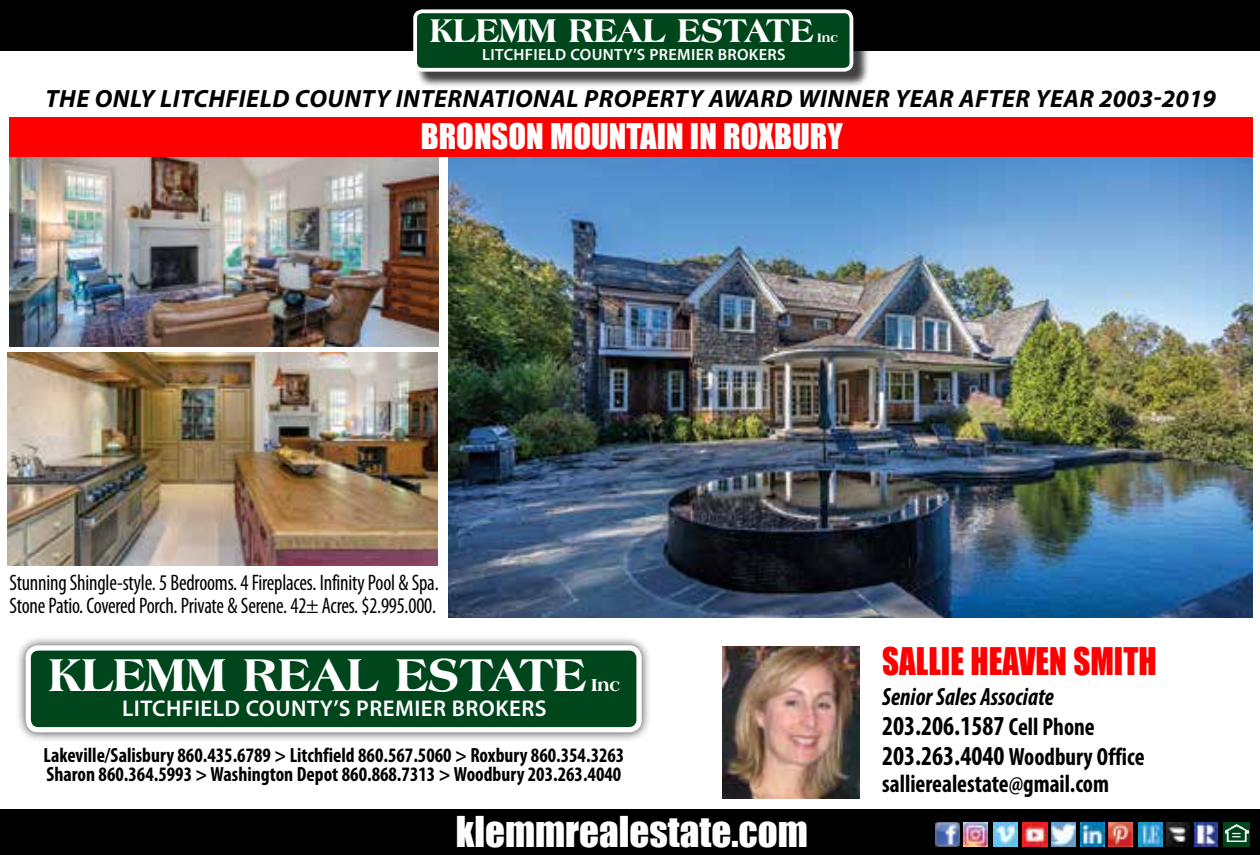
<style>
.page{position:relative;width:1260px;height:855px;background:#fff}
.page>*{position:absolute;margin:0;border:0;box-sizing:border-box;transform-origin:0 0}
.t1{font:800 48.75px "Americana BT";color:#fff;scale:.95 1}
.t2{font:39px "Impact";color:#fff}
.t3{font:35px "Impact";color:#f00;scale:.94 1}
.t4{font:800 35px "Americana BT";color:#fff;scale:.95 1}
.t5{font:32.5px "Impact";color:#fff}
.t6{font:700 condensed 27.5px "Myriad Pro";color:#000;scale:.94 1}
.t7{font:italic 700 25px "Myriad Pro";letter-spacing:.02em;color:#000}
.t8{font:700 condensed 25px/27.5px "Myriad Pro";color:#000;scale:.94 1}
.t9{font:italic 700 condensed 25px "Myriad Pro";color:#000;scale:.94 1}
.t10{font:600 22.75px "Myriad Pro";letter-spacing:.02em;color:#fff}
.t11{font:condensed 22.5px/23.8px "Myriad Pro";letter-spacing:-.01em;color:#000;scale:.93 1}
.t12{font:700 condensed 20.5px/18.5px "Myriad Pro";color:#000;scale:.96 1}
.t13{font:800 18.25px "Americana BT";color:#fff}
.t14{font:600 16.25px "Myriad Pro";letter-spacing:.02em;color:#fff}
.t15{font:800 13px "Americana BT";color:#fff}
.s1{font-size:25px}
.s2{font-size:27.5px}
</style>
<div class="page">
<div style="left:0;top:0;width:1260px;height:51px;background:#000"></div>
<div style="left:416px;top:12px;width:453px;height:76px;background:#000;opacity:.75"></div>
<div style="left:415px;top:11px;width:436px;height:59px;background:#00461c;border-radius:7px"></div>
<div style="left:413px;top:9px;width:440px;height:63px;border:4px solid #fff;border-radius:7px"></div>
<div style="left:0;top:810px;width:1260px;height:45px;background:#000"></div>
<img style="left:448px;top:157px;width:804px;height:461px">
<img style="left:7px;top:352px;width:430px;height:214px">
<img style="left:9px;top:157px;width:429px;height:190px">
<div style="left:9px;top:117px;width:1244px;height:40px;background:#f00"></div>
<img style="left:936px;top:823px;width:23px;height:24px">
<img style="left:964px;top:823px;width:24px;height:23px">
<img style="left:994px;top:823px;width:24px;height:23px">
<img style="left:1138px;top:823px;width:24px;height:23px">
<img style="left:1166px;top:823px;width:24px;height:23px">
<div style="left:1223px;top:822px;width:27px;height:24px;background:#00461c"></div>
<img style="left:1225px;top:825px;width:24px;height:17px">
<img style="left:1195px;top:822px;width:23px;height:25px">
<img style="left:1052px;top:822px;width:24px;height:25px">
<img style="left:1080px;top:823px;width:24px;height:23px">
<img style="left:1108px;top:822px;width:24px;height:25px">
<img style="left:1022px;top:822px;width:26px;height:25px">
<div style="left:16px;top:636px;width:635px;height:107px;background:#000;opacity:.75"></div>
<div style="left:28px;top:648px;width:611px;height:82px;background:#00461c;border-radius:10px"></div>
<div style="left:26px;top:645px;width:616px;height:87px;border:5px solid #fff;border-radius:10px"></div>
<img style="left:722px;top:646px;width:138px;height:153px">
<h3 class="t4" style="left:430px;top:9px;width:405px">KLEMM REAL ESTATE</h3>
<p class="t15" style="left:817px;top:30px;width:22px">Inc</p>
<p class="t14" style="left:482px;top:44px;width:305px">LITCHFIELD COUNTY’S PREMIER BROKERS</p>
<p class="t7" style="left:46px;top:83px;width:1172px">THE ONLY LITCHFIELD COUNTY INTERNATIONAL PROPERTY AWARD WINNER YEAR AFTER YEAR 2003-2019</p>
<h3 class="t5" style="left:421px;top:112px;width:423px">BRONSON MOUNTAIN IN ROXBURY</h3>
<p class="t11" style="left:9px;top:571px;width:463px">Stunning Shingle-style. 5 Bedrooms. 4 Fireplaces. Infinity Pool &amp; Spa.<br>Stone Patio. Covered Porch. Private &amp; Serene. 42± Acres. $2.995.000.</p>
<h1 class="t1" style="left:49px;top:645px;width:567px">KLEMM REAL ESTATE</h1>
<p class="t13" style="left:591px;top:674px;width:31px">Inc</p>
<p class="t10" style="left:122px;top:694px;width:426px">LITCHFIELD COUNTY’S PREMIER BROKERS</p>
<p class="t12" style="left:43px;top:746px;width:607px">Lakeville/Salisbury 860.435.6789 &gt; Litchfield 860.567.5060 &gt; Roxbury 860.354.3263<br>Sharon 860.364.5993 &gt; Washington Depot 860.868.7313 &gt; Woodbury 203.263.4040</p>
<h2 class="t2" style="left:456px;top:802px;width:354px">klemmrealestate.com</h2>
<h3 class="t3" style="left:882px;top:634px;width:294px">SALLIE HEAVEN SMITH</h3>
<p class="t9" style="left:882px;top:681px;width:184px">Senior Sales Associate</p>
<h3 class="t6" style="left:882px;top:708px;width:227px">203.206.1587 <span class="s1">Cell Phone</span></h3>
<p class="t8" style="left:882px;top:742px;width:281px"><span class="s2">203.263.4040</span> Woodbury Office sallierealestate@gmail.com</p>
</div>
